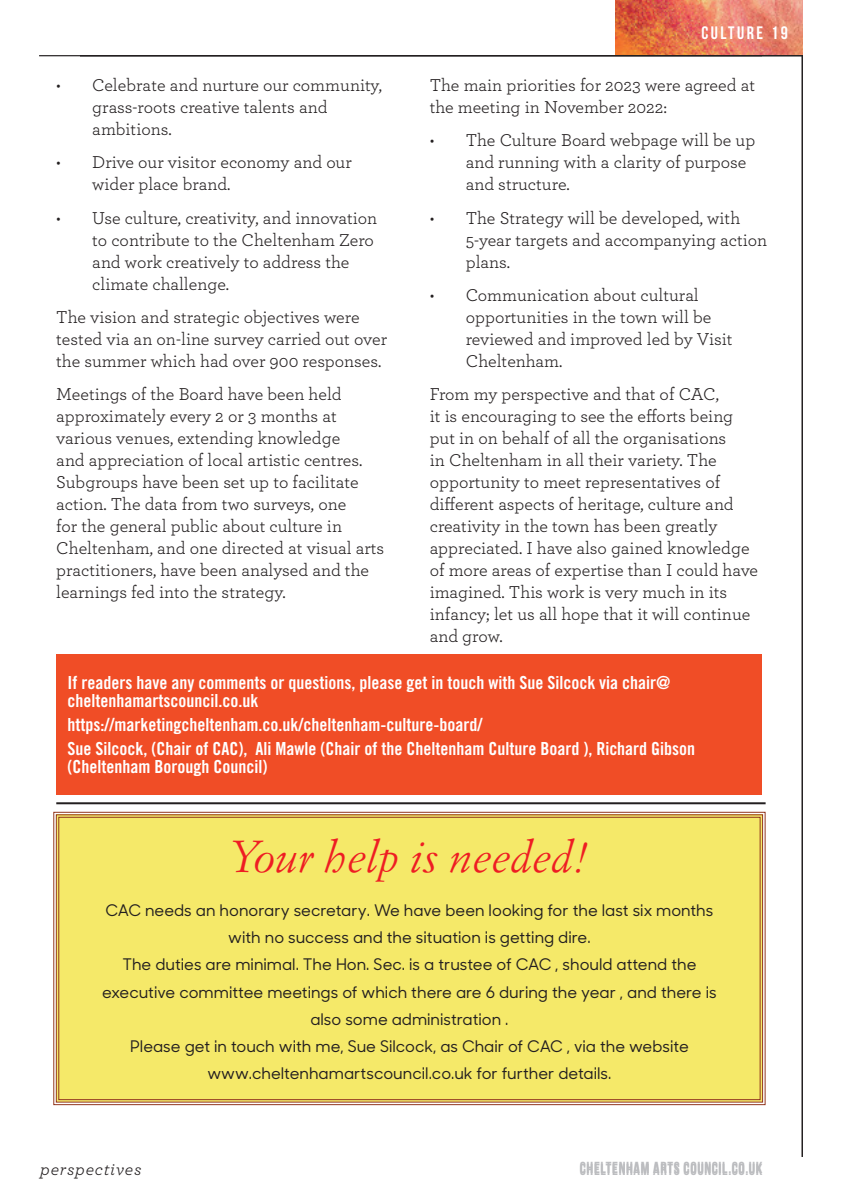
<style>
.page{position:relative;width:842px;height:1191px;background:#fff}
.page>*{position:absolute;margin:0;border:0;box-sizing:border-box;transform-origin:0 0}
.t1{font:italic 44px "Simoncini Garamond";color:#ee1d23}
.t2{font:18px/22px "Archer";color:#231f20}
.t3{font:18px/18px "Trade Gothic Bold Cond Twenty";color:#fff}
.t4{font:italic 18px "Archer";letter-spacing:.04em;color:#231f20}
.t5{font:18px "Bebas Neue";letter-spacing:.14em;color:#fff}
.t6{font:500 16px/27.2px "Sharp Sans No 1";color:#231f20;text-align:center}
.t7{font:16px "Bebas Neue";letter-spacing:.04em;color:#bcbdc0}
</style>
<div class="page">
<img style="left:615px;top:0;width:187px;height:55px">
<hr style="left:80px;top:55px;width:723px;height:1px;background:#231f20">
<hr style="left:802px;top:55px;width:1px;height:1102px;background:#231f20">
<hr style="left:39px;top:55px;width:723px;height:1px;background:#231f20">
<div style="left:56px;top:653px;width:706px;height:141px;background:#f04d26"></div>
<div style="left:53px;top:811px;width:713px;height:294px;background:#f5e969"></div>
<hr style="left:56px;top:802px;width:710px;height:2px;background:#231f20">
<p class="t2" style="left:92px;top:73px;width:291px;text-indent:-36px">• Celebrate and nurture our community, grass-roots creative talents and ambitions.</p>
<p class="t2" style="left:92px;top:150px;width:261px;text-indent:-36px">• Drive our visitor economy and our wider place brand.</p>
<p class="t2" style="left:92px;top:206px;width:287px;text-indent:-36px">• Use culture, creativity, and innovation to contribute to the Cheltenham Zero and work creatively to address the climate challenge.</p>
<p class="t2" style="left:56px;top:305px;width:332px">The vision and strategic objectives were tested via an on-line survey carried out over the summer which had over 900 responses.</p>
<p class="t2" style="left:56px;top:382px;width:330px">Meetings of the Board have been held approximately every 2 or 3 months at various venues, extending knowledge<br>and appreciation of local artistic centres.<br>Subgroups have been set up to facilitate action. The data from two surveys, one<br>for the general public about culture in Cheltenham, and one directed at visual arts practitioners, have been analysed and the learnings fed into the strategy.</p>
<p class="t5" style="left:701px;top:23px;width:88px">CULTURE 19</p>
<p class="t2" style="left:430px;top:73px;width:327px">The main priorities for 2023 were agreed at the meeting in November 2022:</p>
<p class="t2" style="left:466px;top:128px;width:291px;text-indent:-36px">• The Culture Board webpage will be up and running with a clarity of purpose and structure.</p>
<p class="t2" style="left:466px;top:206px;width:303px;text-indent:-36px">• The Strategy will be developed, with<br>5-year targets and accompanying action plans.</p>
<p class="t2" style="left:466px;top:283px;width:268px;text-indent:-36px">• Communication about cultural opportunities in the town will be reviewed and improved led by Visit<br>Cheltenham.</p>
<p class="t2" style="left:430px;top:382px;width:330px">From my perspective and that of CAC,<br>it is encouraging to see the efforts being put in on behalf of all the organisations<br>in Cheltenham in all their variety. The opportunity to meet representatives of different aspects of heritage, culture and creativity in the town has been greatly appreciated. I have also gained knowledge of more areas of expertise than I could have imagined. This work is very much in its infancy; let us all hope that it will continue and grow.</p>
<p class="t3" style="left:68px;top:673px;width:604px">If readers have any comments or questions, please get in touch with Sue Silcock via chair@ cheltenhamartscouncil.co.uk</p>
<p class="t3" style="left:68px;top:712px;width:629px;line-height:23.6px">https://marketingcheltenham.co.uk/cheltenham-culture-board/<br>Sue Silcock, (Chair of CAC), Ali Mawle (Chair of the Cheltenham Culture Board ), Richard Gibson</p>
<p class="t3" style="left:68px;top:757px;width:201px">(Cheltenham Borough Council)</p>
<h1 class="t1" style="left:230px;top:830px;width:361px">Your help is needed!</h1>
<p class="t6" style="left:102px;top:896px;width:616px">CAC needs an honorary secretary. We have been looking for the last six months with no success and the situation is getting dire.<br>The duties are minimal. The Hon. Sec. is a trustee of CAC , should attend the executive committee meetings of which there are 6 during the year , and there is also some administration .<br>Please get in touch with me, Sue Silcock, as Chair of CAC , via the website www.cheltenhamartscouncil.co.uk for further details.</p>
<p class="t4" style="left:40px;top:1156px;width:103px">perspectives</p>
<p class="t7" style="left:580px;top:1160px;width:184px">CHELTENHAM ARTS COUNCIL.CO.UK</p>
</div>
